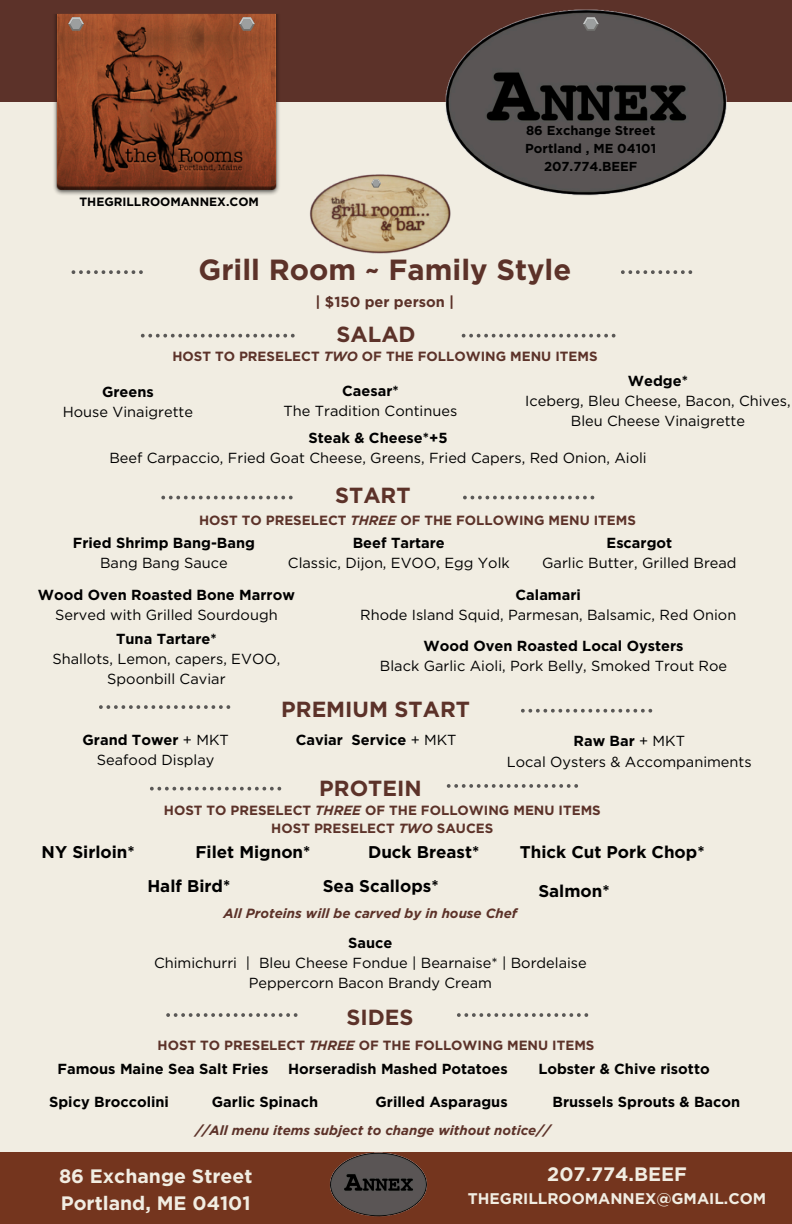
<style>
.page{position:relative;width:792px;height:1224px;background:#f1ede2}
.page>*{position:absolute;margin:0;border:0;box-sizing:border-box;transform-origin:0 0}
.t1{font:700 29.1px "Gotham";color:#5c3229}
.t2{font:700 21.8px "Gotham";color:#5c3229}
.t3{font:700 19.4px/26.4px "Gotham";color:#f1ede2}
.t4{font:700 17px "Gotham";color:#000}
.t5{font:700 15.4px "Gotham";color:#f1ede2}
.t6{font:14.6px/20px "Gotham";color:#000;text-align:center}
.t7{font:700 14.6px "Gotham";color:#000}
.t8{font:700 14.6px "Gotham";color:#5c3229}
.t9{font:700 13.4px "Gotham";color:#5c3229}
.t10{font:italic 700 13.3px "Gotham";color:#5c3229}
.t11{font:700 13px "Gotham";color:#000}
.t12{font:700 12px "Gotham";color:#000}
.s1{font-style:italic}
.s2{font-weight:400}
</style>
<div class="page">
<svg style="left:621px;top:270px;width:71px;height:4px"></svg>
<svg style="left:72px;top:270px;width:71px;height:4px"></svg>
<svg style="left:141px;top:334px;width:154px;height:4px"></svg>
<svg style="left:462px;top:334px;width:153px;height:4px"></svg>
<img style="left:309px;top:174px;width:109px;height:79px">
<svg style="left:463px;top:496px;width:131px;height:3px"></svg>
<svg style="left:161px;top:496px;width:132px;height:3px"></svg>
<svg style="left:447px;top:784px;width:131px;height:4px"></svg>
<svg style="left:150px;top:787px;width:131px;height:4px"></svg>
<svg style="left:457px;top:1013px;width:131px;height:4px"></svg>
<svg style="left:166px;top:1013px;width:132px;height:4px"></svg>
<svg style="left:371px;top:179px;width:10px;height:9px"></svg>
<div style="left:0;top:0;width:792px;height:101px;background:#5c3229"></div>
<img style="left:418px;top:9px;width:346px;height:238px">
<img style="left:49px;top:13px;width:234px;height:182px">
<svg style="left:239px;top:17px;width:16px;height:14px"></svg>
<svg style="left:68px;top:17px;width:16px;height:14px"></svg>
<svg style="left:583px;top:17px;width:16px;height:14px"></svg>
<svg style="left:521px;top:709px;width:131px;height:4px"></svg>
<svg style="left:99px;top:705px;width:131px;height:4px"></svg>
<div style="left:0;top:1153px;width:792px;height:71px;background:#74351e"></div>
<img style="left:321px;top:1152px;width:118px;height:65px">
<p class="t12" style="left:79px;top:195px;width:181px">THEGRILLROOMANNEX.COM</p>
<h6 class="t11" style="left:526px;top:123px;width:131px">86 Exchange Street</h6>
<p class="t11" style="left:525px;top:141px;width:132px">Portland , ME 04101</p>
<h6 class="t11" style="left:544px;top:159px;width:95px">207.774.BEEF</h6>
<p class="t1" style="left:199px;top:252px;width:374px">Grill Room ~ Family Style</p>
<p class="t8" style="left:316px;top:293px;width:140px">| $150 per person |</p>
<p class="t2" style="left:337px;top:321px;width:81px">SALAD</p>
<p class="t9" style="left:172px;top:349px;width:427px">HOST TO PRESELECT <span class="s1">TWO</span> OF THE FOLLOWING MENU ITEMS</p>
<p class="t7" style="left:102px;top:383px;width:53px">Greens</p>
<p class="t6" style="left:63px;top:402px;width:132px">House Vinaigrette</p>
<p class="t7" style="left:342px;top:382px;width:58px">Caesar*</p>
<p class="t6" style="left:284px;top:400px;width:175px">The Tradition Continues</p>
<p class="t7" style="left:628px;top:372px;width:62px">Wedge*</p>
<p class="t6" style="left:525px;top:390px;width:267px">Iceberg, Bleu Cheese, Bacon, Chives,<br>Bleu Cheese Vinaigrette</p>
<h1 class="t7" style="left:309px;top:429px;width:141px">Steak &amp; Cheese*+5</h1>
<p class="t6" style="left:109px;top:448px;width:539px">Beef Carpaccio, Fried Goat Cheese, Greens, Fried Capers, Red Onion, Aioli</p>
<p class="t2" style="left:335px;top:483px;width:77px">START</p>
<h2 class="t9" style="left:199px;top:513px;width:438px">HOST TO PRESELECT <span class="s1">THREE</span> OF THE FOLLOWING MENU ITEMS</h2>
<p class="t7" style="left:353px;top:534px;width:94px">Beef Tartare</p>
<p class="t6" style="left:288px;top:553px;width:223px">Classic, Dijon, EVOO, Egg Yolk</p>
<p class="t7" style="left:38px;top:586px;width:259px">Wood Oven Roasted Bone Marrow</p>
<p class="t6" style="left:55px;top:605px;width:224px">Served with Grilled Sourdough</p>
<p class="t7" style="left:73px;top:534px;width:184px">Fried Shrimp Bang-Bang</p>
<p class="t6" style="left:100px;top:553px;width:129px">Bang Bang Sauce</p>
<h2 class="t7" style="left:607px;top:534px;width:67px">Escargot</h2>
<p class="t6" style="left:542px;top:553px;width:196px">Garlic Butter, Grilled Bread</p>
<p class="t7" style="left:516px;top:586px;width:67px">Calamari</p>
<p class="t6" style="left:360px;top:605px;width:378px">Rhode Island Squid, Parmesan, Balsamic, Red Onion</p>
<p class="t7" style="left:116px;top:630px;width:102px">Tuna Tartare*</p>
<p class="t6" style="left:53px;top:649px;width:229px">Shallots, Lemon, capers, EVOO,<br>Spoonbill Caviar</p>
<p class="t7" style="left:424px;top:637px;width:261px">Wood Oven Roasted Local Oysters</p>
<p class="t6" style="left:380px;top:656px;width:349px">Black Garlic Aioli, Pork Belly, Smoked Trout Roe</p>
<p class="t7" style="left:83px;top:731px;width:148px">Grand Tower <span class="s2">+ MKT</span></p>
<p class="t6" style="left:97px;top:750px;width:119px">Seafood Display</p>
<p class="t2" style="left:281px;top:696px;width:190px">PREMIUM START</p>
<p class="t7" style="left:296px;top:731px;width:162px">Caviar Service <span class="s2">+ MKT</span></p>
<p class="t7" style="left:574px;top:732px;width:113px">Raw Bar <span class="s2">+ MKT</span></p>
<h2 class="t6" style="left:507px;top:751px;width:246px">Local Oysters &amp; Accompaniments</h2>
<p class="t2" style="left:319px;top:775px;width:104px">PROTEIN</p>
<p class="t9" style="left:164px;top:802px;width:438px">HOST TO PRESELECT <span class="s1">THREE</span> OF THE FOLLOWING MENU ITEMS</p>
<p class="t9" style="left:271px;top:820px;width:224px">HOST PRESELECT <span class="s1">TWO</span> SAUCES</p>
<p class="t4" style="left:42px;top:842px;width:95px">NY Sirloin*</p>
<p class="t4" style="left:195px;top:841px;width:117px">Filet Mignon*</p>
<p class="t4" style="left:368px;top:841px;width:113px">Duck Breast*</p>
<p class="t4" style="left:520px;top:841px;width:186px">Thick Cut Pork Chop*</p>
<p class="t4" style="left:147px;top:876px;width:84px">Half Bird*</p>
<p class="t4" style="left:323px;top:876px;width:117px">Sea Scallops*</p>
<p class="t4" style="left:538px;top:881px;width:73px">Salmon*</p>
<p class="t10" style="left:224px;top:906px;width:295px">All Proteins will be carved by in house Chef</p>
<h6 class="t7" style="left:348px;top:934px;width:46px">Sauce</h6>
<h6 class="t6" style="left:154px;top:953px;width:434px">Chimichurri | Bleu Cheese Fondue | Bearnaise* | Bordelaise</h6>
<h6 class="t6" style="left:249px;top:973px;width:245px">Peppercorn Bacon Brandy Cream</h6>
<h2 class="t2" style="left:347px;top:1004px;width:69px">SIDES</h2>
<p class="t9" style="left:158px;top:1037px;width:438px">HOST TO PRESELECT <span class="s1">THREE</span> OF THE FOLLOWING MENU ITEMS</p>
<p class="t7" style="left:58px;top:1060px;width:212px">Famous Maine Sea Salt Fries</p>
<p class="t7" style="left:288px;top:1060px;width:221px">Horseradish Mashed Potatoes</p>
<p class="t7" style="left:538px;top:1060px;width:173px">Lobster &amp; Chive risotto</p>
<p class="t7" style="left:49px;top:1093px;width:121px">Spicy Broccolini</p>
<h2 class="t7" style="left:212px;top:1093px;width:108px">Garlic Spinach</h2>
<p class="t7" style="left:376px;top:1093px;width:134px">Grilled Asparagus</p>
<p class="t7" style="left:553px;top:1093px;width:189px">Brussels Sprouts &amp; Bacon</p>
<p class="t10" style="left:195px;top:1122px;width:357px">//All menu items subject to change without notice//</p>
<p class="t3" style="left:59px;top:1163px;width:195px">86 Exchange Street<br>Portland, ME 04101</p>
<p class="t3" style="left:547px;top:1161px;width:141px">207.774.BEEF</p>
<p class="t5" style="left:468px;top:1189px;width:300px">THEGRILLROOMANNEX@GMAIL.COM</p>
</div>
